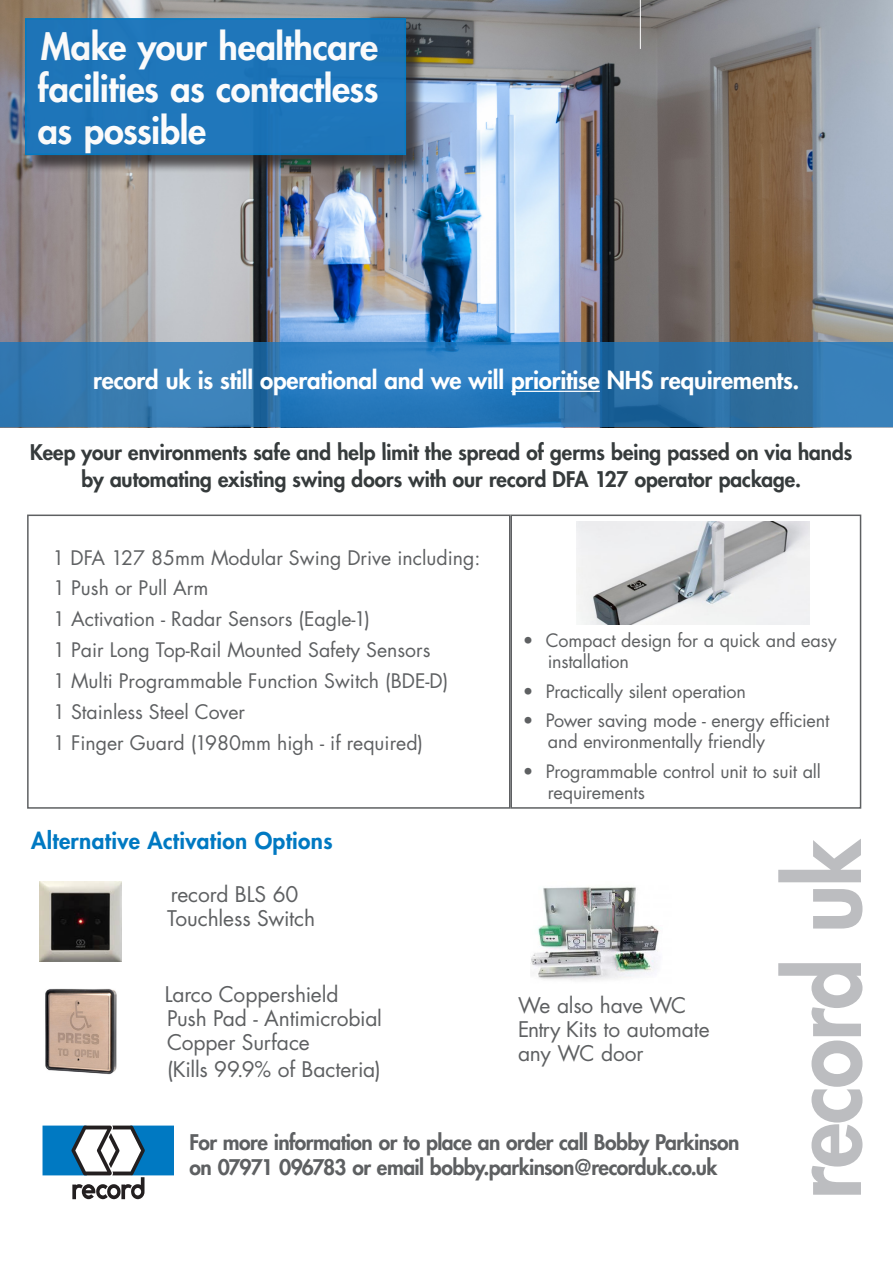
<style>
.page{position:relative;width:893px;height:1263px;background:#fff}
.page>*{position:absolute;margin:0;border:0;box-sizing:border-box;transform-origin:0 0}
.doctitle_grey_small{font:800 97.5px "Futura Std";letter-spacing:-.025em;color:#bcbdc0;scale:.92 1}
.t1{font:800 36px/42px "Futura Std";letter-spacing:-.01em;color:#fff;text-align:justify}
.table_body_8pt_left{font:800 24px "Futura Std";letter-spacing:-.005em;color:#fff}
.table_body_8pt_left-2{font:800 22.5px "Futura Std";letter-spacing:.015em;color:#0079c2}
.table_body_8pt_left-3{font:21px/24px "Futura Std";letter-spacing:-.01em;color:#5e6062}
.table_body_8pt_left-4{font:800 21px/27px "Futura Std";letter-spacing:-.005em;color:#363b3c;text-align:center}
.body{font:800 21px/25.5px "Futura Std";letter-spacing:-.025em;color:#5e6062}
.table_body_8pt_left-5{font:19.5px/30.9px "Futura Std";color:#5e6062}
.t2{font:18px/21px "Futura Std";letter-spacing:-.01em;color:#5e6062}
</style>
<div class="page">
<svg style="left:43px;top:1125px;width:131px;height:74px"></svg>
<div style="left:27px;top:514px;width:483px;height:295px;border:2px solid #5e6062"></div>
<img style="left:0;top:0;width:893px;height:343px">
<svg style="left:0;top:343px;width:893px;height:84px;background:#2f78b2"></svg>
<hr style="left:511px;top:391px;width:89px;height:1px;background:#fff">
<img style="left:40px;top:881px;width:82px;height:81px">
<img style="left:45px;top:988px;width:72px;height:87px">
<img style="left:530px;top:887px;width:129px;height:94px">
<div style="left:510px;top:514px;width:351px;height:295px;border:2px solid #5e6062"></div>
<img style="left:577px;top:522px;width:232px;height:102px">
<hr style="left:640px;top:0;width:1px;height:49px;background:#fff">
<div style="left:27px;top:21px;width:398px;height:153px;background:#231f20;opacity:.75"></div>
<div style="left:26px;top:19px;width:379px;height:135px;background:#1974bb"></div>
<div style="left:25px;top:18px;width:381px;height:137px;border:2px solid #0079c2"></div>
<h2 class="t1" style="left:38px;top:25px;width:342px">Make your healthcare facilities as contactless as possible</h2>
<p class="table_body_8pt_left" style="left:93px;top:365px;width:708px">record uk is still operational and we will prioritise NHS requirements.</p>
<p class="table_body_8pt_left-4" style="left:30px;top:439px;width:824px">Keep your environments safe and help limit the spread of germs being passed on via hands by automating existing swing doors with our record DFA 127 operator package.</p>
<p class="table_body_8pt_left-5" style="left:53px;top:542px;width:429px">1 DFA 127 85mm Modular Swing Drive including:<br>1 Push or Pull Arm<br>1 Activation - Radar Sensors (Eagle-1)<br>1 Pair Long Top-Rail Mounted Safety Sensors<br>1 Multi Programmable Function Switch (BDE-D)<br>1 Stainless Steel Cover<br>1 Finger Guard (1980mm high - if required)</p>
<p class="t2" style="left:548px;top:630px;width:290px;text-indent:-25px">• Compact design for a quick and easy installation</p>
<p class="t2" style="left:523px;top:681px;width:225px">• Practically silent operation</p>
<p class="t2" style="left:548px;top:710px;width:283px;text-indent:-25px">• Power saving mode - energy efficient and environmentally friendly</p>
<p class="t2" style="left:548px;top:761px;width:274px;text-indent:-25px">• Programmable control unit to suit all requirements</p>
<p class="table_body_8pt_left-2" style="left:31px;top:826px;width:303px">Alternative Activation Options</p>
<p class="table_body_8pt_left-3" style="left:167px;top:882px;width:150px">record BLS 60<br>Touchless Switch</p>
<p class="table_body_8pt_left-3" style="left:165px;top:982px;width:219px">Larco Coppershield<br>Push Pad - Antimicrobial<br>Copper Surface</p>
<p class="table_body_8pt_left-3" style="left:167px;top:1057px;width:215px">(Kills 99.9% of Bacteria)</p>
<p class="table_body_8pt_left-3" style="left:518px;top:994px;width:193px">We also have WC<br>Entry Kits to automate any WC door</p>
<p class="body" style="left:190px;top:1129px;width:551px">For more information or to place an order call Bobby Parkinson on 07971 096783 or email bobby.parkinson@recorduk.co.uk</p>
<p class="doctitle_grey_small" style="left:763px;top:1199px;width:393px;rotate:-90deg">record uk</p>
</div>
